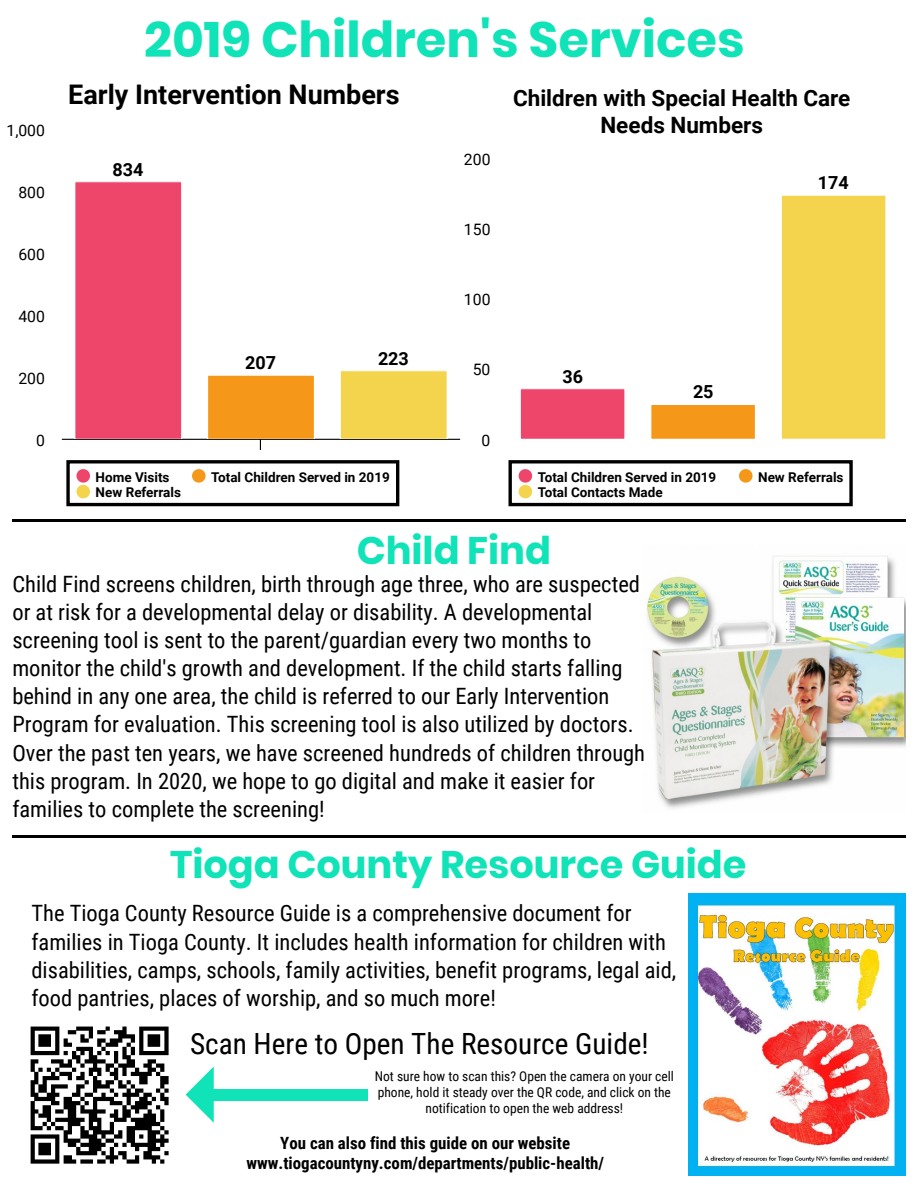
<style>
.page{position:relative;width:918px;height:1188px;background:#fff}
.page>*{position:absolute;margin:0;border:0;box-sizing:border-box;transform-origin:0 0}
.t1{font:700 49.5px "Poppins";color:#10e3b7}
.t2{font:700 38.25px "Poppins";color:#10e3b7}
.t3{font:29.25px "Roboto Condensed";color:#000}
.t4{font:700 27px "Roboto";color:#000}
.t5{font:22.5px/28.2px "Roboto Condensed";color:#000}
.t6{font:700 22.5px/27px "Roboto";color:#000;text-align:center}
.t7{font:700 18px "Roboto";color:#000}
.t8{font:700 16.8px/20.2px "Roboto Condensed";color:#000;text-align:center}
.t9{font:15.75px "Roboto";color:#000}
.t10{font:13.5px/15.8px "Roboto Condensed";color:#000;text-align:center}
.t11{font:700 13.5px "Roboto";color:#000}
</style>
<div class="page">
<img style="left:644px;top:555px;width:262px;height:254px">
<svg style="left:520px;top:388px;width:105px;height:51px;background:#ed4d70"></svg>
<div style="left:651px;top:405px;width:104px;height:34px;background:#f59718"></div>
<div style="left:781px;top:195px;width:105px;height:244px;background:#f5d44d"></div>
<div style="left:509px;top:460px;width:344px;height:46px;border:3px solid #000"></div>
<svg style="left:739px;top:469px;width:14px;height:14px"></svg>
<svg style="left:519px;top:469px;width:13px;height:29px"></svg>
<hr style="left:62px;top:439px;width:398px;height:1px;background:#000">
<div style="left:74px;top:181px;width:108px;height:258px;background:#ed466a"></div>
<svg style="left:207px;top:375px;width:108px;height:75px;background:#f3a63d"></svg>
<svg style="left:340px;top:370px;width:108px;height:69px;background:#f5d554"></svg>
<div style="left:66px;top:460px;width:333px;height:46px;border:3px solid #000"></div>
<svg style="left:192px;top:469px;width:14px;height:14px"></svg>
<svg style="left:76px;top:469px;width:14px;height:29px"></svg>
<hr style="left:12px;top:520px;width:894px;height:2px;background:#000">
<img style="left:688px;top:893px;width:217px;height:283px">
<img style="left:30px;top:1026px;width:139px;height:138px">
<hr style="left:12px;top:836px;width:894px;height:2px;background:#000">
<svg style="left:186px;top:1066px;width:28px;height:57px"></svg>
<div style="left:214px;top:1089px;width:154px;height:11px;background:#10e3b7"></div>
<p class="t9" style="left:7px;top:119px;width:40px">1,000</p>
<p class="t9" style="left:18px;top:181px;width:28px">800</p>
<p class="t9" style="left:18px;top:243px;width:28px">600</p>
<p class="t9" style="left:18px;top:305px;width:28px">400</p>
<p class="t9" style="left:18px;top:367px;width:28px">200</p>
<p class="t9" style="left:36px;top:429px;width:10px">0</p>
<h1 class="t1" style="left:144px;top:11px;width:602px">2019 Children's Services</h1>
<p class="t6" style="left:513px;top:83px;width:339px">Children with Special Health Care<br>Needs Numbers</p>
<p class="t4" style="left:68px;top:75px;width:333px">Early Intervention Numbers</p>
<p class="t7" style="left:112px;top:156px;width:32px">834</p>
<p class="t7" style="left:245px;top:350px;width:32px">207</p>
<p class="t7" style="left:378px;top:345px;width:32px">223</p>
<p class="t11" style="left:96px;top:467px;width:75px">Home Visits</p>
<p class="t11" style="left:211px;top:467px;width:180px">Total Children Served in 2019</p>
<p class="t11" style="left:96px;top:483px;width:87px">New Referrals</p>
<p class="t9" style="left:464px;top:149px;width:28px">200</p>
<p class="t9" style="left:464px;top:219px;width:28px">150</p>
<p class="t9" style="left:464px;top:289px;width:28px">100</p>
<p class="t9" style="left:473px;top:359px;width:19px">50</p>
<p class="t9" style="left:482px;top:429px;width:10px">0</p>
<p class="t7" style="left:563px;top:363px;width:22px">36</p>
<p class="t7" style="left:693px;top:379px;width:22px">25</p>
<p class="t7" style="left:818px;top:170px;width:32px">174</p>
<p class="t11" style="left:538px;top:467px;width:180px">Total Children Served in 2019</p>
<p class="t11" style="left:758px;top:467px;width:87px">New Referrals</p>
<p class="t11" style="left:538px;top:483px;width:127px">Total Contacts Made</p>
<h2 class="t2" style="left:357px;top:528px;width:196px">Child Find</h2>
<p class="t5" style="left:12px;top:569px;width:634px">Child Find screens children, birth through age three, who are suspected or at risk for a developmental delay or disability. A developmental screening tool is sent to the parent/guardian every two months to monitor the child's growth and development. If the child starts falling behind in any one area, the child is referred to our Early Intervention Program for evaluation. This screening tool is also utilized by doctors.<br>Over the past ten years, we have screened hundreds of children through this program. In 2020, we hope to go digital and make it easier for families to complete the screening!</p>
<h2 class="t2" style="left:170px;top:842px;width:578px">Tioga County Resource Guide</h2>
<p class="t5" style="left:32px;top:898px;width:646px">The Tioga County Resource Guide is a comprehensive document for families in Tioga County. It includes health information for children with disabilities, camps, schools, family activities, benefit programs, legal aid, food pantries, places of worship, and so much more!</p>
<h3 class="t3" style="left:190px;top:1023px;width:460px">Scan Here to Open The Resource Guide!</h3>
<p class="t10" style="left:375px;top:1068px;width:301px">Not sure how to scan this? Open the camera on your cell phone, hold it steady over the QR code, and click on the notification to open the web address!</p>
<p class="t8" style="left:246px;top:1132px;width:359px">You can also find this guide on our website www.tiogacountyny.com/departments/public-health/</p>
</div>
